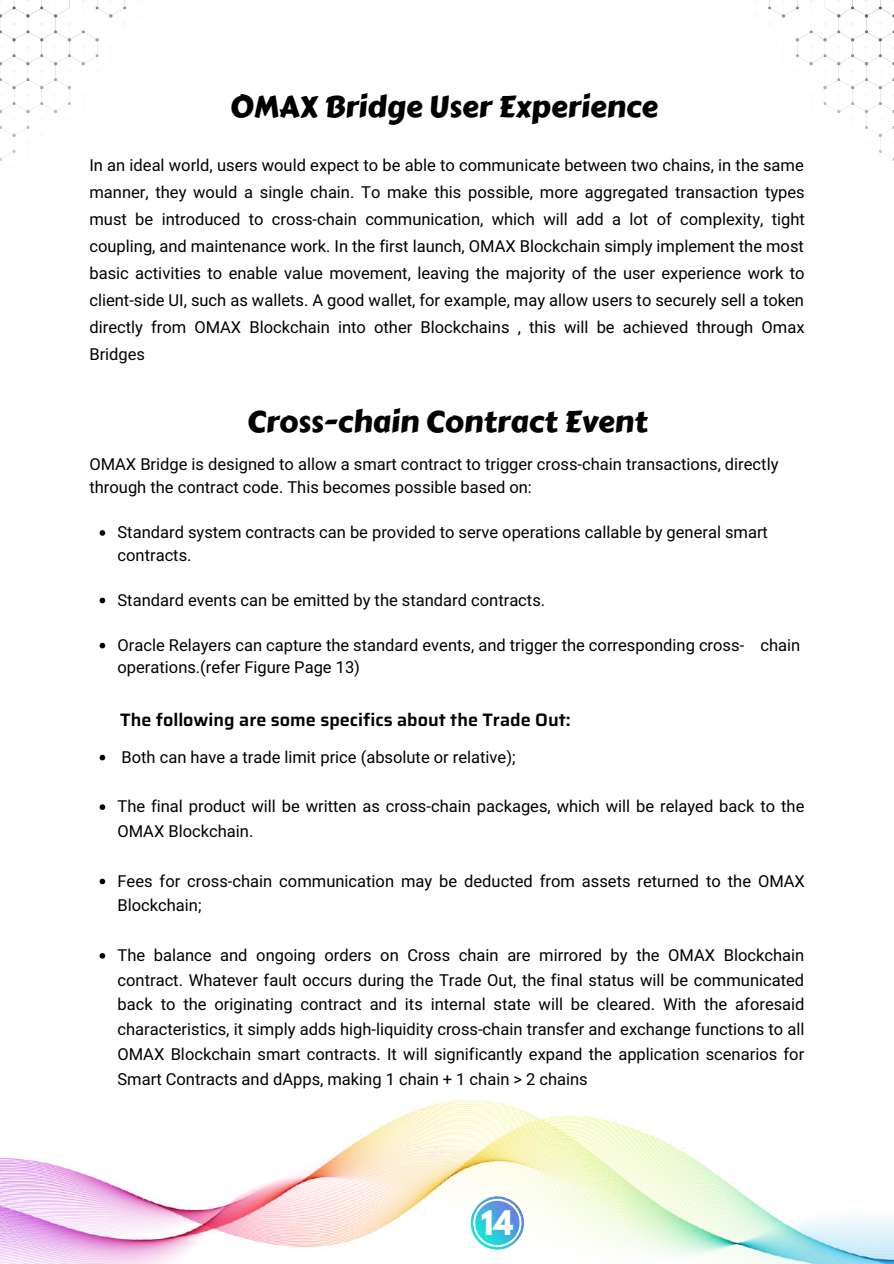
<style>
.page{position:relative;width:894px;height:1264px;background:#fff}
.page>*{position:absolute;margin:0;border:0;box-sizing:border-box;transform-origin:0 0}
.t1{font:30px "Carter One";color:#000}
.t2{font:700 30px "League Spartan";color:#fff}
.t3{font:600 18px "Saira";color:#000}
.t4{font:16.5px/27px "Araboto";color:#000}
</style>
<div class="page">
<svg style="left:0;top:0;width:140px;height:161px"></svg>
<svg style="left:755px;top:0;width:139px;height:161px"></svg>
<img style="left:0;top:1100px;width:893px;height:163px">
<svg style="left:99px;top:754px;width:6px;height:6px"></svg>
<svg style="left:99px;top:804px;width:6px;height:6px"></svg>
<svg style="left:99px;top:878px;width:6px;height:6px"></svg>
<svg style="left:99px;top:953px;width:6px;height:5px"></svg>
<svg style="left:99px;top:530px;width:6px;height:5px"></svg>
<svg style="left:99px;top:597px;width:6px;height:6px"></svg>
<svg style="left:99px;top:642px;width:6px;height:6px"></svg>
<h1 class="t1" style="left:230px;top:84px;width:429px">OMAX Bridge User Experience</h1>
<p class="t4" style="left:89px;top:152px;width:716px;text-align:justify">In an ideal world, users would expect to be able to communicate between two chains, in the same manner, they would a single chain. To make this possible, more aggregated transaction types must be introduced to cross-chain communication, which will add a lot of complexity, tight coupling, and maintenance work. In the first launch, OMAX Blockchain simply implement the most basic activities to enable value movement, leaving the majority of the user experience work to client-side UI, such as wallets. A good wallet, for example, may allow users to securely sell a token directly from OMAX Blockchain into other Blockchains , this will be achieved through Omax Bridges</p>
<h1 class="t1" style="left:247px;top:398px;width:402px">Cross-chain Contract Event</h1>
<p class="t4" style="left:89px;top:454px;width:690px;line-height:22.5px">OMAX Bridge is designed to allow a smart contract to trigger cross-chain transactions, directly through the contract code. This becomes possible based on:</p>
<p class="t4" style="left:117px;top:521px;width:651px;line-height:22.5px">Standard system contracts can be provided to serve operations callable by general smart contracts.</p>
<p class="t4" style="left:117px;top:587px;width:429px">Standard events can be emitted by the standard contracts.</p>
<p class="t4" style="left:117px;top:634px;width:684px;line-height:22.5px">Oracle Relayers can capture the standard events, and trigger the corresponding cross- chain operations.(refer Figure Page 13)</p>
<p class="t3" style="left:120px;top:705px;width:452px">The following are some specifics about the Trade Out:</p>
<p class="t4" style="left:121px;top:744px;width:395px">Both can have a trade limit price (absolute or relative);</p>
<p class="t4" style="left:117px;top:794px;width:688px;line-height:24.8px">The final product will be written as cross-chain packages, which will be relayed back to the<br>OMAX Blockchain.</p>
<p class="t4" style="left:117px;top:869px;width:688px;line-height:24.8px">Fees for cross-chain communication may be deducted from assets returned to the OMAX<br>Blockchain;</p>
<p class="t4" style="left:117px;top:943px;width:688px;line-height:24.8px;text-align:justify">The balance and ongoing orders on Cross chain are mirrored by the OMAX Blockchain contract. Whatever fault occurs during the Trade Out, the final status will be communicated back to the originating contract and its internal state will be cleared. With the aforesaid characteristics, it simply adds high-liquidity cross-chain transfer and exchange functions to all OMAX Blockchain smart contracts. It will significantly expand the application scenarios for Smart Contracts and dApps, making 1 chain + 1 chain &gt; 2 chains</p>
<h1 class="t2" style="left:481px;top:1208px;width:34px">14</h1>
</div>
